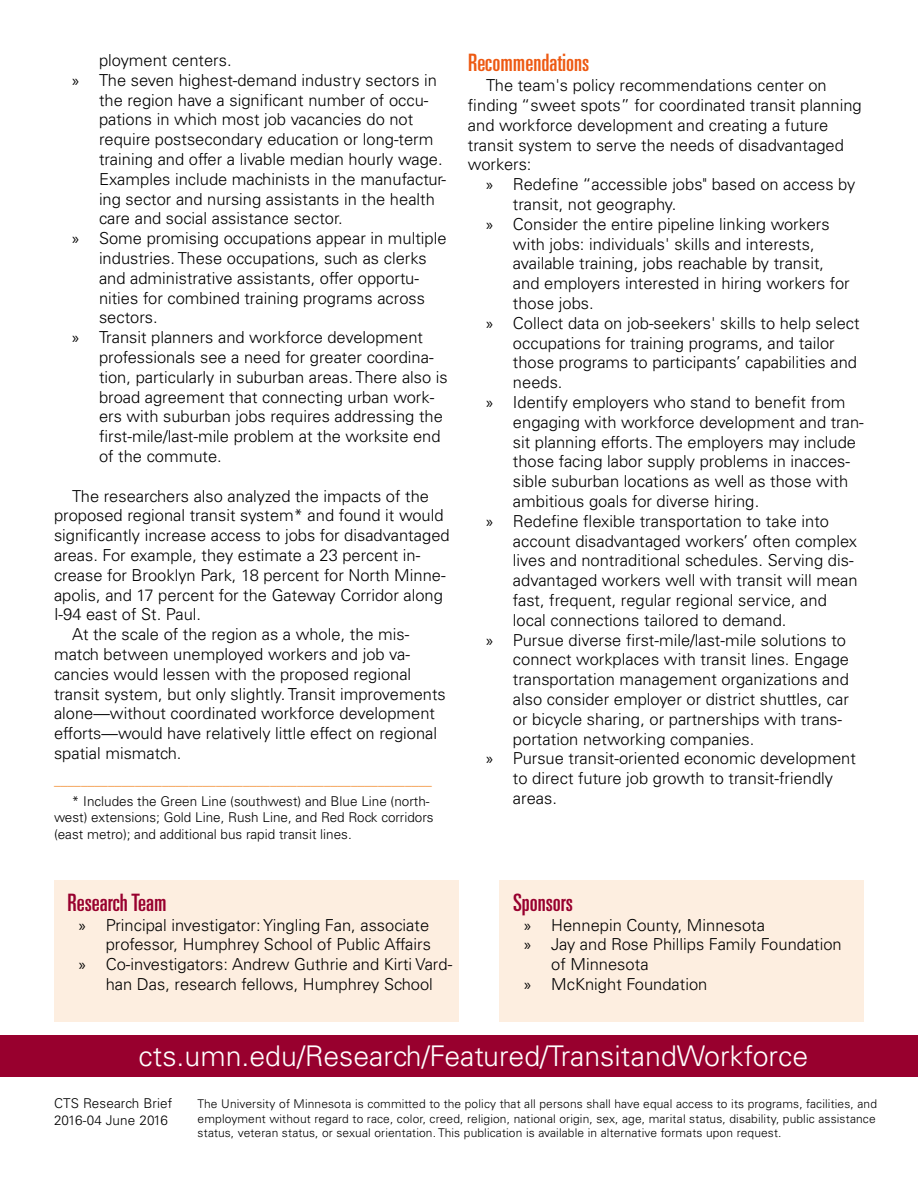
<style>
.page{position:relative;width:918px;height:1188px;background:#fff}
.page>*{position:absolute;margin:0;border:0;box-sizing:border-box;transform-origin:0 0}
.t1{font:300 28.5px "Univers LT Std";color:#fff}
.t2{font:ultra-condensed 24px "Univers LT Std";color:#98002e}
.t3{font:ultra-condensed 24px "Univers LT Std";color:#ed5912}
.t4{font:300 16.5px/19.8px "Univers LT Std";color:#000}
.t5{font:300 13.5px/16.2px "Univers LT Std";color:#000}
.t6{font:300 13.5px "Univers LT Std";color:#f18c30}
.t7{font:300 12px/14.4px "Univers LT Std";letter-spacing:.01em;color:#000;text-align:justify}
.s1{font-family:"Myriad Pro";font-weight:400}
</style>
<div class="page">
<div style="left:0;top:1035px;width:918px;height:42px;background:#98002e"></div>
<div style="left:54px;top:880px;width:405px;height:142px;background:#fdeee0"></div>
<div style="left:500px;top:880px;width:364px;height:142px;background:#fdeee0"></div>
<p class="t4" style="left:99px;top:50px;width:134px">ployment centers.</p>
<p class="t4" style="left:72px;top:70px;width:367px"><span class="s1">»</span> The seven highest-demand industry sectors in</p>
<p class="t4" style="left:99px;top:90px;width:331px">the region have a significant number of occu-</p>
<p class="t4" style="left:99px;top:110px;width:316px">pations in which most job vacancies do not</p>
<p class="t4" style="left:99px;top:129px;width:336px">require postsecondary education or long-term</p>
<p class="t4" style="left:99px;top:149px;width:345px">training and offer a livable median hourly wage.</p>
<p class="t4" style="left:99px;top:169px;width:349px">Examples include machinists in the manufactur-</p>
<p class="t4" style="left:99px;top:189px;width:337px">ing sector and nursing assistants in the health</p>
<p class="t4" style="left:99px;top:209px;width:245px">care and social assistance sector.</p>
<p class="t4" style="left:72px;top:228px;width:376px"><span class="s1">»</span> Some promising occupations appear in multiple</p>
<p class="t4" style="left:99px;top:248px;width:329px">industries. These occupations, such as clerks</p>
<p class="t4" style="left:99px;top:268px;width:321px">and administrative assistants, offer opportu-</p>
<p class="t4" style="left:99px;top:288px;width:328px">nities for combined training programs across</p>
<p class="t4" style="left:99px;top:308px;width:60px">sectors.</p>
<p class="t4" style="left:72px;top:327px;width:353px"><span class="s1">»</span> Transit planners and workforce development</p>
<p class="t4" style="left:99px;top:347px;width:336px">professionals see a need for greater coordina-</p>
<p class="t4" style="left:99px;top:367px;width:350px">tion, particularly in suburban areas. There also is</p>
<p class="t4" style="left:99px;top:387px;width:337px">broad agreement that connecting urban work-</p>
<p class="t4" style="left:99px;top:407px;width:345px">ers with suburban jobs requires addressing the</p>
<p class="t4" style="left:99px;top:426px;width:343px">first-mile/last-mile problem at the worksite end</p>
<p class="t4" style="left:99px;top:446px;width:124px">of the commute.</p>
<p class="t4" style="left:72px;top:486px;width:359px">The researchers also analyzed the impacts of the</p>
<p class="t4" style="left:54px;top:506px;width:391px">proposed regional transit system* and found it would</p>
<p class="t4" style="left:54px;top:525px;width:397px">significantly increase access to jobs for disadvantaged</p>
<p class="t4" style="left:54px;top:545px;width:368px">areas. For example, they estimate a 23 percent in-</p>
<p class="t4" style="left:54px;top:565px;width:393px">crease for Brooklyn Park, 18 percent for North Minne-</p>
<p class="t4" style="left:54px;top:585px;width:390px">apolis, and 17 percent for the Gateway Corridor along</p>
<p class="t4" style="left:54px;top:605px;width:149px">I-94 east of St. Paul.</p>
<p class="t4" style="left:72px;top:624px;width:339px">At the scale of the region as a whole, the mis-</p>
<p class="t4" style="left:54px;top:644px;width:358px">match between unemployed workers and job va-</p>
<p class="t4" style="left:54px;top:664px;width:359px">cancies would lessen with the proposed regional</p>
<p class="t4" style="left:54px;top:684px;width:393px">transit system, but only slightly. Transit improvements</p>
<p class="t4" style="left:54px;top:704px;width:383px">alone—without coordinated workforce development</p>
<p class="t4" style="left:54px;top:723px;width:385px">efforts—would have relatively little effect on regional</p>
<p class="t4" style="left:54px;top:743px;width:129px">spatial mismatch.</p>
<p class="t6" style="left:54px;top:772px;width:379px">________________________________________________________</p>
<p class="t5" style="left:54px;top:793px;width:381px;text-indent:18px">* Includes the Green Line (southwest) and Blue Line (north&shy;west) extensions; Gold Line, Rush Line, and Red Rock corridors (east metro); and additional bus rapid transit lines.</p>
<h2 class="t3" style="left:468px;top:49px;width:123px">Recommendations</h2>
<p class="t4" style="left:468px;top:75px;width:395px;text-indent:18px">The team's policy recommendations center on finding “sweet spots” for coordinated transit planning and workforce development and creating a future transit system to serve the needs of disadvantaged workers:</p>
<p class="t4" style="left:486px;top:174px;width:371px"><span class="s1">»</span> Redefine “accessible jobs" based on access by</p>
<p class="t4" style="left:513px;top:194px;width:165px">transit, not geography.</p>
<p class="t4" style="left:486px;top:214px;width:345px"><span class="s1">»</span> Consider the entire pipeline linking workers</p>
<p class="t4" style="left:513px;top:234px;width:303px">with jobs: individuals' skills and interests,</p>
<p class="t4" style="left:513px;top:254px;width:313px">available training, jobs reachable by transit,</p>
<p class="t4" style="left:513px;top:273px;width:338px">and employers interested in hiring workers for</p>
<p class="t4" style="left:513px;top:293px;width:82px">those jobs.</p>
<p class="t4" style="left:486px;top:313px;width:375px"><span class="s1">»</span> Collect data on job-seekers' skills to help select</p>
<p class="t4" style="left:513px;top:333px;width:323px">occupations for training programs, and tailor</p>
<p class="t4" style="left:513px;top:353px;width:346px">those programs to participants’ capabilities and</p>
<p class="t4" style="left:513px;top:372px;width:51px">needs.</p>
<p class="t4" style="left:486px;top:392px;width:361px"><span class="s1">»</span> Identify employers who stand to benefit from</p>
<p class="t4" style="left:513px;top:412px;width:352px">engaging with workforce development and tran-</p>
<p class="t4" style="left:513px;top:432px;width:345px">sit planning efforts. The employers may include</p>
<p class="t4" style="left:513px;top:452px;width:339px">those facing labor supply problems in inacces-</p>
<p class="t4" style="left:513px;top:471px;width:337px">sible suburban locations as well as those with</p>
<p class="t4" style="left:513px;top:491px;width:248px">ambitious goals for diverse hiring.</p>
<p class="t4" style="left:486px;top:511px;width:345px"><span class="s1">»</span> Redefine flexible transportation to take into</p>
<p class="t4" style="left:513px;top:531px;width:346px">account disadvantaged workers’ often complex</p>
<p class="t4" style="left:513px;top:551px;width:342px">lives and nontraditional schedules. Serving dis-</p>
<p class="t4" style="left:513px;top:570px;width:346px">advantaged workers well with transit will mean</p>
<p class="t4" style="left:513px;top:590px;width:315px">fast, frequent, regular regional service, and</p>
<p class="t4" style="left:513px;top:610px;width:275px">local connections tailored to demand.</p>
<p class="t4" style="left:486px;top:630px;width:362px"><span class="s1">»</span> Pursue diverse first-mile/last-mile solutions to</p>
<p class="t4" style="left:513px;top:650px;width:338px">connect workplaces with transit lines. Engage</p>
<p class="t4" style="left:513px;top:669px;width:337px">transportation management organizations and</p>
<p class="t4" style="left:513px;top:689px;width:337px">also consider employer or district shuttles, car</p>
<p class="t4" style="left:513px;top:709px;width:331px">or bicycle sharing, or partnerships with trans-</p>
<p class="t4" style="left:513px;top:729px;width:243px">portation networking companies.</p>
<p class="t4" style="left:486px;top:749px;width:371px"><span class="s1">»</span> Pursue transit-oriented economic development</p>
<p class="t4" style="left:513px;top:768px;width:322px">to direct future job growth to transit-friendly</p>
<p class="t4" style="left:513px;top:788px;width:46px">areas.</p>
<h2 class="t2" style="left:68px;top:889px;width:101px">Research Team</h2>
<p class="t4" style="left:79px;top:915px;width:352px"><span class="s1">»</span> Principal investigator: Yingling Fan, associate</p>
<p class="t4" style="left:106px;top:935px;width:327px">professor, Humphrey School of Public Affairs</p>
<p class="t4" style="left:79px;top:954px;width:375px"><span class="s1">»</span> Co-investigators: Andrew Guthrie and Kirti Vard-</p>
<p class="t4" style="left:106px;top:974px;width:329px">han Das, research fellows, Humphrey School</p>
<h2 class="t2" style="left:513px;top:889px;width:61px">Sponsors</h2>
<p class="t4" style="left:524px;top:915px;width:242px"><span class="s1">»</span> Hennepin County, Minnesota</p>
<p class="t4" style="left:524px;top:935px;width:319px"><span class="s1">»</span> Jay and Rose Phillips Family Foundation</p>
<p class="t4" style="left:551px;top:954px;width:99px">of Minnesota</p>
<p class="t4" style="left:524px;top:974px;width:185px"><span class="s1">»</span> McKnight Foundation</p>
<h1 class="t1" style="left:139px;top:1039px;width:671px">cts.umn.edu/Research/Featured/TransitandWorkforce</h1>
<p class="t5" style="left:54px;top:1096px;width:120px">CTS Research Brief<br>2016-04 June 2016</p>
<p class="t7" style="left:198px;top:1097px;width:681px">The University of Minnesota is committed to the policy that all persons shall have equal access to its programs, facilities, and employment without regard to race, color, creed, religion, national origin, sex, age, marital status, disability, public assistance status, veteran status, or sexual orientation. This publication is available in alternative formats upon request.</p>
</div>
